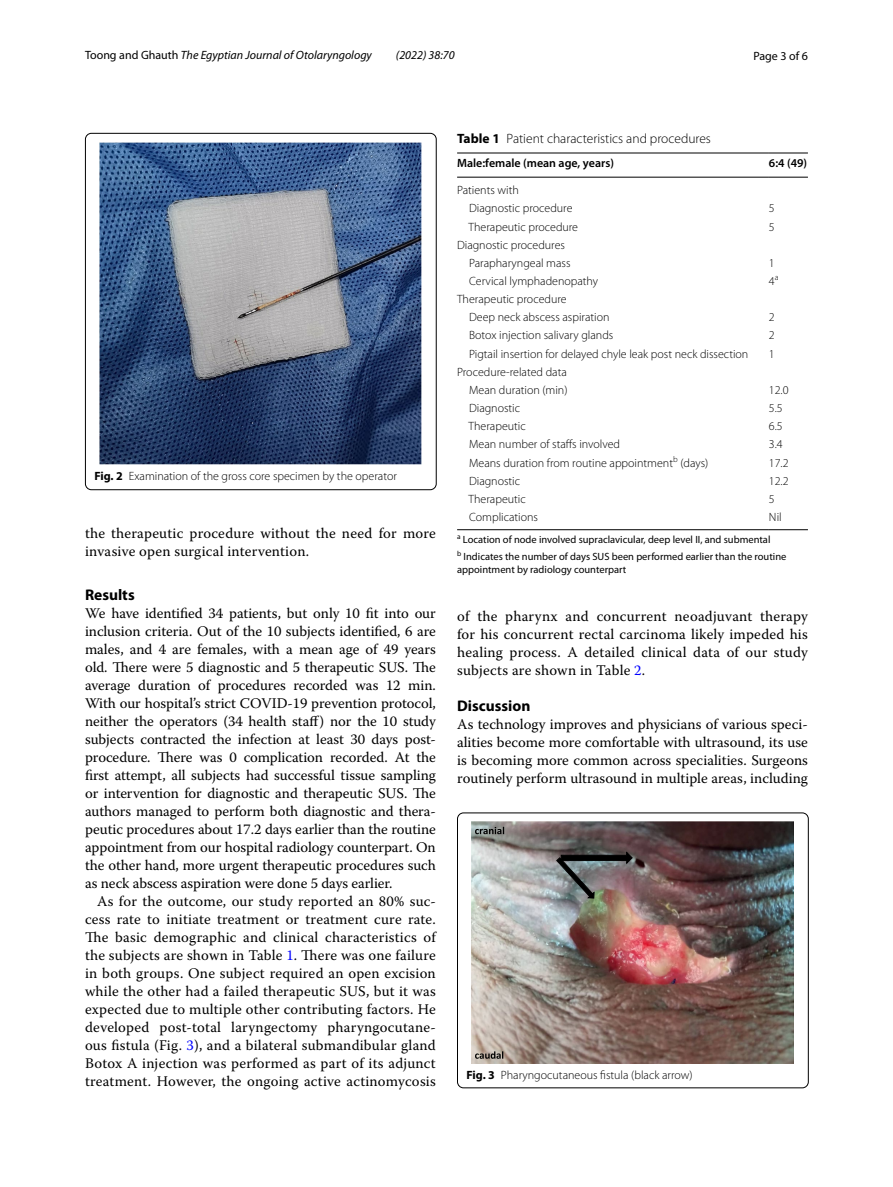
<style>
.page{position:relative;width:893px;height:1187px;background:#fff}
.page>*{position:absolute;margin:0;border:0;box-sizing:border-box;transform-origin:0 0}
.t1{font:700 15.45px "Myriad Pro";color:#000}
.t2{font:14.7px/18px "Warnock Pro";letter-spacing:.015em;color:#000;text-align:justify}
.t3{font:300 13.5px "Myriad Pro";color:#000}
.t4{font:300 12px/18.1px "Myriad Pro";color:#000}
.t5{font:italic 12px "Myriad Pro";color:#000}
.t6{font:600 12px "Myriad Pro";color:#000}
.t7{font:12px "Myriad Pro";color:#000}
.t8{font:10.5px/17px "Myriad Pro";color:#000}
.s1{font-style:normal}
.s2{font-weight:700}
.s3{color:#00f}
</style>
<div class="page">
<img style="left:100px;top:142px;width:322px;height:322px">
<div style="left:85px;top:133px;width:351px;height:357px;border:1px solid #000;border-radius:6px"></div>
<hr style="left:457px;top:153px;width:312px;height:1px;background:#000">
<hr style="left:457px;top:177px;width:312px;height:1px;background:#000">
<hr style="left:769px;top:153px;width:39px;height:1px;background:#000">
<hr style="left:769px;top:177px;width:39px;height:1px;background:#000">
<hr style="left:457px;top:529px;width:312px;height:1px;background:#000">
<hr style="left:769px;top:529px;width:39px;height:1px;background:#000">
<img style="left:472px;top:821px;width:322px;height:242px">
<svg style="left:475px;top:826px;width:29px;height:8px"></svg>
<svg style="left:475px;top:1051px;width:28px;height:7px"></svg>
<svg style="left:556px;top:851px;width:77px;height:47px;background:#696565"></svg>
<div style="left:457px;top:812px;width:351px;height:275px;border:1px solid #000;border-radius:6px"></div>
<p class="t5" style="left:85px;top:48px;width:288px"><span class="s1">Toong and Ghauth</span> The Egyptian Journal of Otolaryngology</p>
<p class="t5" style="left:396px;top:48px;width:60px">(2022) 38:70</p>
<p class="t7" style="left:753px;top:48px;width:56px">Page 3 of 6</p>
<p class="t3" style="left:457px;top:131px;width:255px"><span class="s2">Table 1</span> Patient characteristics and procedures</p>
<p class="t6" style="left:457px;top:156px;width:158px">Male:female (mean age, years)</p>
<p class="t6" style="left:769px;top:156px;width:40px">6:4 (49)</p>
<p class="t4" style="left:469px;top:181px;width:105px;text-indent:-12px">Patients with<br>Diagnostic procedure</p>
<p class="t4" style="left:769px;top:199px;width:7px">5</p>
<p class="t4" style="left:469px;top:217px;width:111px">Therapeutic procedure</p>
<p class="t4" style="left:769px;top:217px;width:7px">5</p>
<p class="t4" style="left:469px;top:236px;width:103px;text-indent:-12px">Diagnostic procedures<br>Parapharyngeal mass</p>
<p class="t4" style="left:769px;top:254px;width:7px">1</p>
<p class="t4" style="left:469px;top:272px;width:131px">Cervical lymphadenopathy</p>
<p class="t4" style="left:769px;top:272px;width:11px">4<sup>a</sup></p>
<p class="t4" style="left:469px;top:290px;width:142px;text-indent:-12px">Therapeutic procedure<br>Deep neck abscess aspiration</p>
<p class="t4" style="left:769px;top:308px;width:7px">2</p>
<p class="t4" style="left:94px;top:467px;width:304px"><span class="s2">Fig. 2</span> Examination of the gross core specimen by the operator</p>
<p class="t2" style="left:85px;top:524px;width:352px">the therapeutic procedure without the need for more invasive open surgical intervention.</p>
<p class="t1" style="left:85px;top:584px;width:51px">Results</p>
<p class="t2" style="left:85px;top:603px;width:352px">We have identified 34 patients, but only 10 fit into our inclusion criteria. Out of the 10 subjects identified, 6 are males, and 4 are females, with a mean age of 49 years old. There were 5 diagnostic and 5 therapeutic SUS. The average duration of procedures recorded was 12 min.<br>With our hospital’s strict COVID-19 prevention protocol, neither the operators (34 health staff) nor the 10 study subjects contracted the infection at least 30 days post&shy;procedure. There was 0 complication recorded. At the first attempt, all subjects had successful tissue sampling or intervention for diagnostic and therapeutic SUS. The authors managed to perform both diagnostic and thera&shy;peutic procedures about 17.2 days earlier than the routine appointment from our hospital radiology counterpart. On the other hand, more urgent therapeutic procedures such as neck abscess aspiration were done 5 days earlier.</p>
<p class="t2" style="left:85px;top:891px;width:352px;text-indent:12px">As for the outcome, our study reported an 80% suc&shy;cess rate to initiate treatment or treatment cure rate.<br>The basic demographic and clinical characteristics of the subjects are shown in Table <span class="s3">1</span>. There was one failure in both groups. One subject required an open excision while the other had a failed therapeutic SUS, but it was expected due to multiple other contributing factors. He developed post-total laryngectomy pharyngocutane&shy;ous fistula (Fig. <span class="s3">3</span>), and a bilateral submandibular gland Botox A injection was performed as part of its adjunct treatment. However, the ongoing active actinomycosis</p>
<p class="t4" style="left:469px;top:326px;width:146px">Botox injection salivary glands</p>
<p class="t4" style="left:769px;top:326px;width:7px">2</p>
<p class="t4" style="left:469px;top:345px;width:281px">Pigtail insertion for delayed chyle leak post neck dissection</p>
<p class="t4" style="left:769px;top:345px;width:7px">1</p>
<p class="t4" style="left:457px;top:363px;width:112px;text-align:right">Procedure-related data<br>Mean duration (min)</p>
<p class="t4" style="left:769px;top:381px;width:21px">12.0</p>
<p class="t4" style="left:469px;top:399px;width:53px">Diagnostic</p>
<p class="t4" style="left:769px;top:399px;width:15px">5.5</p>
<p class="t4" style="left:469px;top:417px;width:59px">Therapeutic</p>
<p class="t4" style="left:769px;top:417px;width:15px">6.5</p>
<p class="t4" style="left:469px;top:435px;width:153px">Mean number of staffs involved</p>
<p class="t4" style="left:769px;top:435px;width:15px">3.4</p>
<p class="t4" style="left:469px;top:453px;width:241px">Means duration from routine appointment<sup>b</sup> (days)</p>
<p class="t4" style="left:769px;top:453px;width:21px">17.2</p>
<p class="t4" style="left:469px;top:472px;width:53px">Diagnostic</p>
<p class="t4" style="left:769px;top:472px;width:21px">12.2</p>
<p class="t4" style="left:469px;top:490px;width:59px">Therapeutic</p>
<p class="t4" style="left:769px;top:490px;width:7px">5</p>
<p class="t4" style="left:469px;top:508px;width:70px">Complications</p>
<p class="t4" style="left:769px;top:508px;width:14px">Nil</p>
<p class="t8" style="left:457px;top:531px;width:331px"><sup>a</sup> Location of node involved supraclavicular, deep level II, and submental<br><sup>b</sup> Indicates the number of days SUS been performed earlier than the routine</p>
<p class="t8" style="left:457px;top:560px;width:171px">appointment by radiology counterpart</p>
<p class="t2" style="left:457px;top:606px;width:352px">of the pharynx and concurrent neoadjuvant therapy for his concurrent rectal carcinoma likely impeded his healing process. A detailed clinical data of our study subjects are shown in Table <span class="s3">2</span>.</p>
<p class="t1" style="left:457px;top:695px;width:75px">Discussion</p>
<p class="t2" style="left:457px;top:714px;width:352px">As technology improves and physicians of various speci&shy;alities become more comfortable with ultrasound, its use is becoming more common across specialities. Surgeons routinely perform ultrasound in multiple areas, including</p>
<p class="t4" style="left:466px;top:1065px;width:228px"><span class="s2">Fig. 3</span> Pharyngocutaneous fistula (black arrow)</p>
</div>
